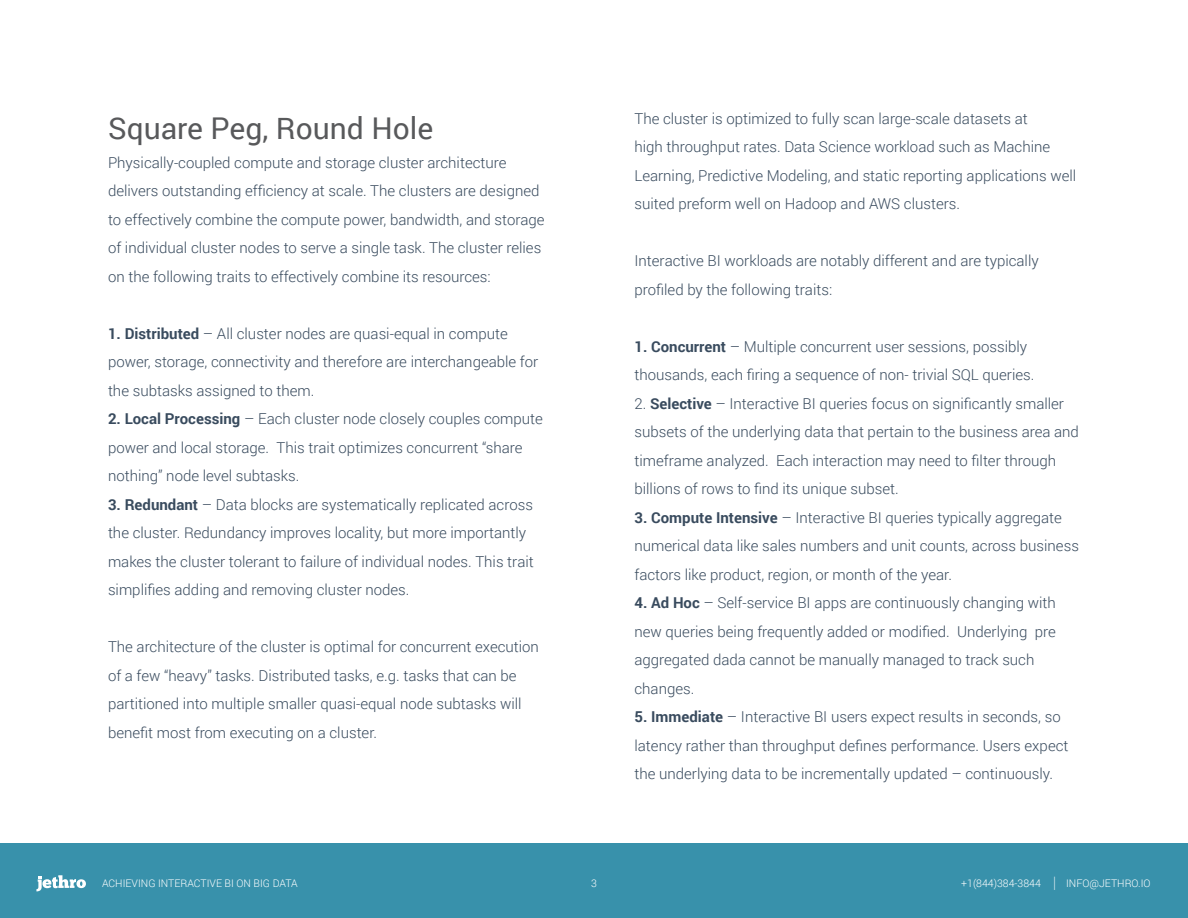
<style>
.page{position:relative;width:1188px;height:918px;background:#fff}
.page>*{position:absolute;margin:0;border:0;box-sizing:border-box;transform-origin:0 0}
.t1{font:30px "Roboto";color:#58595b}
.t2{font:300 15.75px "Roboto";color:#fff;scale:.67 1}
.t3{font:300 15px/28.5px "Roboto";color:#394b5e}
.t4{font:300 10.5px "Roboto";color:#fff}
.s1{font-weight:700}
</style>
<div class="page">
<div style="left:0;top:843px;width:1188px;height:75px;background:#3891ab"></div>
<svg style="left:36px;top:875px;width:50px;height:16px"></svg>
<p class="t1" style="left:108px;top:108px;width:327px">Square Peg, Round Hole</p>
<p class="t3" style="left:108px;top:148px;width:438px">Physically-coupled compute and storage cluster architecture delivers outstanding efficiency at scale. The clusters are designed to effectively combine the compute power, bandwidth, and storage of individual cluster nodes to serve a single task. The cluster relies on the following traits to effectively combine its resources:</p>
<p class="t3" style="left:108px;top:319px;width:432px"><span class="s1">1. Distributed</span> – All cluster nodes are quasi-equal in compute power, storage, connectivity and therefore are interchangeable for the subtasks assigned to them.</p>
<p class="t3" style="left:277px;top:404px;width:268px;text-indent:-169px"><span class="s1">2. Local Processing</span> – Each cluster node closely couples compute<br>This trait optimizes concurrent “share</p>
<p class="t3" style="left:108px;top:433px;width:193px">power and local storage. nothing” node level subtasks.</p>
<p class="t3" style="left:108px;top:490px;width:427px"><span class="s1">3. Redundant</span> – Data blocks are systematically replicated across the cluster. Redundancy improves locality, but more importantly makes the cluster tolerant to failure of individual nodes. This trait simplifies adding and removing cluster nodes.</p>
<p class="t3" style="left:108px;top:632px;width:433px">The architecture of the cluster is optimal for concurrent execution of a few “heavy” tasks. Distributed tasks .g.e, tasks that can be partitioned into multiple smaller quasi-equal node subtasks will benefit most from executing on a cluster.</p>
<p class="t4" style="left:102px;top:876px;width:197px">ACHIEVING INTERACTIVE BI ON BIG DATA</p>
<p class="t3" style="left:634px;top:104px;width:443px">The cluster is optimized to fully scan large-scale datasets at<br>high throughput rates. Data Science workload such as Machine Learning, Predictive Modeling, and static reporting applications well suited preform well on Hadoop and AWS clusters.</p>
<p class="t3" style="left:634px;top:246px;width:406px">Interactive BI workloads are notably different and are typically profiled by the following traits:</p>
<p class="t3" style="left:634px;top:332px;width:401px"><span class="s1">1. Concurrent</span> – Multiple concurrent user sessions, possibly thousands, each firing a sequence of non- trivial SQL queries.</p>
<p class="t3" style="left:634px;top:389px;width:431px">2. <span class="s1">Selective</span> – Interactive BI queries focus on significantly smaller</p>
<p class="t3" style="left:634px;top:417px;width:446px">subsets of the underlying data that pertain to the business area and</p>
<p class="t3" style="left:776px;top:446px;width:282px">Each interaction may need to filter through</p>
<p class="t3" style="left:634px;top:446px;width:266px">timeframe analyzed.<br>billions of rows to find its unique subset.</p>
<p class="t3" style="left:634px;top:503px;width:446px"><span class="s1">3. Compute Intensive</span> – Interactive BI queries typically aggregate numerical data like sales numbers and unit counts, across business factors like product, region, or month of the year.</p>
<p class="t3" style="left:634px;top:588px;width:423px;text-align:right"><span class="s1">4. Ad Hoc</span> – Self-service BI apps are continuously changing with pre</p>
<p class="t3" style="left:634px;top:617px;width:401px">new queries being frequently added or modified.<br>aggregated dada cannot be manually managed to track such changes.</p>
<p class="t3" style="left:634px;top:702px;width:435px"><span class="s1">5. Immediate</span> – Interactive BI users expect results in seconds, so latency rather than throughput defines performance. Users expect the underlying data to be incrementally updated – continuously.</p>
<p class="t3" style="left:957px;top:617px;width:72px">Underlying</p>
<p class="t4" style="left:591px;top:876px;width:7px">3</p>
<p class="t4" style="left:961px;top:876px;width:81px">+1(844)384-3844</p>
<p class="t2" style="left:1054px;top:872px;width:5px">|</p>
<p class="t4" style="left:1066px;top:876px;width:86px">INFO@JETHRO I O.</p>
</div>
